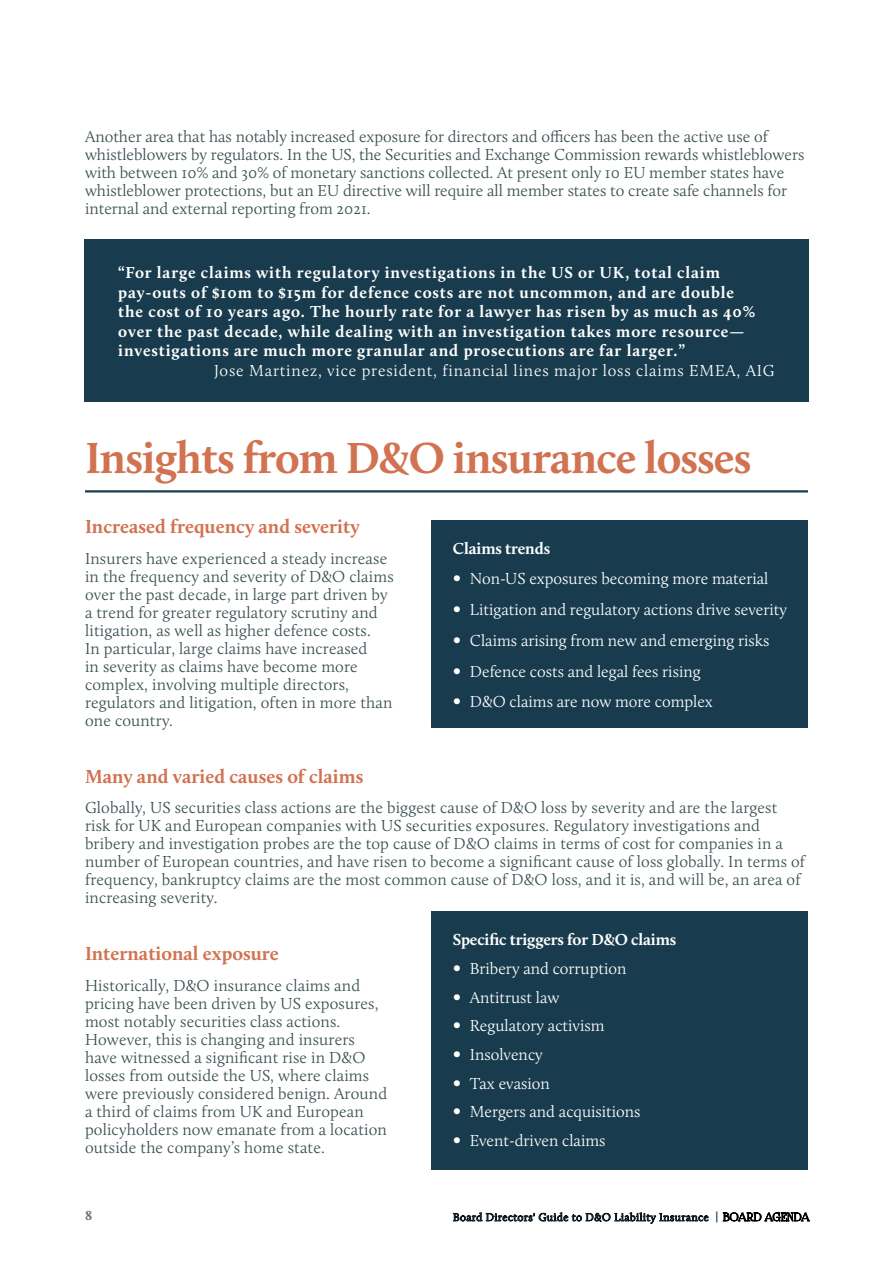
<style>
.page{position:relative;width:893px;height:1263px;background:#fff}
.page>*{position:absolute;margin:0;border:0;box-sizing:border-box;transform-origin:0 0}
.Section_head{font:700 45px "Calluna";letter-spacing:-.02em;color:#d17250}
.Subheads{font:700 19.5px "Calluna";color:#d17250}
.CBJ_-_Body_Copy_FO_N{font:300 16.5px/18px "Calluna";letter-spacing:.01em;color:#3a4f51}
.CBJ_-_Feature_Quote{font:700 16.5px/19.5px "Calluna";letter-spacing:.05em;color:#fff}
.CBJ_-_Body_Copy_FO_N-2{font:300 16.5px "Calluna";color:#fff}
.CBJ_-_Feature_Quote-2{font:300 16.5px "Calluna";letter-spacing:.05em;color:#fff}
.CBJ_-_Body_Copy_FO_N-3{font:700 16.5px "Calluna";letter-spacing:-.01em;color:#fff}
.t1{font:700 13.5px "Calluna";color:#6d6e71}
.t2{font:300 11.25px "Calluna";letter-spacing:.04em;color:#183b4d}
.s1{font-size:22.5px}
.s2{font-family:"Gotham Narrow";font-weight:500;font-size:12px}
.s3{font-family:"Foglihten No 06";font-weight:400;color:#000}
</style>
<div class="page">
<svg style="left:453px;top:1212px;width:255px;height:12px"></svg>
<svg style="left:723px;top:1211px;width:87px;height:10px"></svg>
<div style="left:84px;top:240px;width:725px;height:162px;background:#183b4d"></div>
<hr style="left:85px;top:490px;width:723px;height:2px;background:#183b4d">
<div style="left:432px;top:520px;width:376px;height:207px;background:#183b4d"></div>
<div style="left:432px;top:912px;width:376px;height:258px;background:#183b4d"></div>
<p class="CBJ_-_Body_Copy_FO_N" style="left:85px;top:127px;width:721px">Another area that has notably increased exposure for directors and officers has been the active use of whistleblowers by regulators. In the US, the Securities and Exchange Commission rewards whistleblowers with between 10% and 30% of monetary sanctions collected. At present only 10 EU member states have whistleblower protections, but an EU directive will require all member states to create safe channels for internal and external reporting from 2021.</p>
<p class="CBJ_-_Feature_Quote" style="left:118px;top:263px;width:639px">“For large claims with regulatory investigations in the US or UK, total claim pay-outs of $10m to $15m for defence costs are not uncommon, and are double the cost of 10 years ago. The hourly rate for a lawyer has risen by as much as 40% over the past decade, while dealing with an investigation takes more resource— investigations are much more granular and prosecutions are far larger.”</p>
<p class="CBJ_-_Feature_Quote-2" style="left:214px;top:360px;width:562px">Jose Martinez, vice president, financial lines major loss claims EMEA, AIG</p>
<p class="Section_head" style="left:85px;top:430px;width:668px">Insights from D&amp;O insurance losses</p>
<p class="Subheads" style="left:85px;top:514px;width:276px">Increased frequency and severity</p>
<p class="CBJ_-_Body_Copy_FO_N" style="left:85px;top:549px;width:310px">Insurers have experienced a steady increase in the frequency and severity of D&amp;O claims over the past decade, in large part driven by a trend for greater regulatory scrutiny and litigation, as well as higher defence costs.<br>In particular, large claims have increased<br>in severity as claims have become more complex, involving multiple directors, regulators and litigation, often in more than one country.</p>
<p class="Subheads" style="left:85px;top:764px;width:280px">Many and varied causes of claims</p>
<p class="CBJ_-_Body_Copy_FO_N" style="left:85px;top:799px;width:722px">Globally, US securities class actions are the biggest cause of D&amp;O loss by severity and are the largest risk for UK and European companies with US securities exposures. Regulatory investigations and bribery and investigation probes are the top cause of D&amp;O claims in terms of cost for companies in a number of European countries, and have risen to become a significant cause of loss globally. In terms of frequency, bankruptcy claims are the most common cause of D&amp;O loss, and it is, and will be, an area of increasing severity.</p>
<p class="Subheads" style="left:85px;top:941px;width:195px">International exposure</p>
<p class="CBJ_-_Body_Copy_FO_N" style="left:85px;top:976px;width:304px">Historically, D&amp;O insurance claims and pricing have been driven by US exposures, most notably securities class actions.<br>However, this is changing and insurers have witnessed a significant rise in D&amp;O losses from outside the US, where claims were previously considered benign. Around a third of claims from UK and European policyholders now emanate from a location outside the company’s home state.</p>
<p class="CBJ_-_Body_Copy_FO_N-3" style="left:453px;top:538px;width:99px">Claims trends</p>
<p class="CBJ_-_Body_Copy_FO_N-2" style="left:453px;top:569px;width:317px"><span class="s1">•</span> Non-US exposures becoming more material</p>
<p class="CBJ_-_Body_Copy_FO_N-2" style="left:453px;top:600px;width:336px"><span class="s1">•</span> Litigation and regulatory actions drive severity</p>
<p class="CBJ_-_Body_Copy_FO_N-2" style="left:453px;top:630px;width:318px"><span class="s1">•</span> Claims arising from new and emerging risks</p>
<p class="CBJ_-_Body_Copy_FO_N-2" style="left:453px;top:661px;width:249px"><span class="s1">•</span> Defence costs and legal fees rising</p>
<p class="CBJ_-_Body_Copy_FO_N-2" style="left:453px;top:692px;width:261px"><span class="s1">•</span> D&amp;O claims are now more complex</p>
<p class="CBJ_-_Body_Copy_FO_N-3" style="left:453px;top:929px;width:225px">Specific triggers for D&amp;O claims</p>
<p class="CBJ_-_Body_Copy_FO_N-2" style="left:453px;top:958px;width:175px"><span class="s1">•</span> Bribery and corruption</p>
<p class="CBJ_-_Body_Copy_FO_N-2" style="left:453px;top:987px;width:108px"><span class="s1">•</span> Antitrust law</p>
<p class="CBJ_-_Body_Copy_FO_N-2" style="left:453px;top:1016px;width:153px"><span class="s1">•</span> Regulatory activism</p>
<p class="CBJ_-_Body_Copy_FO_N-2" style="left:453px;top:1044px;width:91px"><span class="s1">•</span> Insolvency</p>
<p class="CBJ_-_Body_Copy_FO_N-2" style="left:453px;top:1073px;width:99px"><span class="s1">•</span> Tax evasion</p>
<p class="CBJ_-_Body_Copy_FO_N-2" style="left:453px;top:1102px;width:189px"><span class="s1">•</span> Mergers and acquisitions</p>
<p class="CBJ_-_Body_Copy_FO_N-2" style="left:453px;top:1130px;width:154px"><span class="s1">•</span> Event-driven claims</p>
<p class="t1" style="left:85px;top:1207px;width:9px">8</p>
<p class="t2" style="left:453px;top:1210px;width:358px">Board Directors' Guide to D&amp;O Liability Insurance <span class="s2">|</span> <span class="s3">BOARD AGENDA</span></p>
</div>
